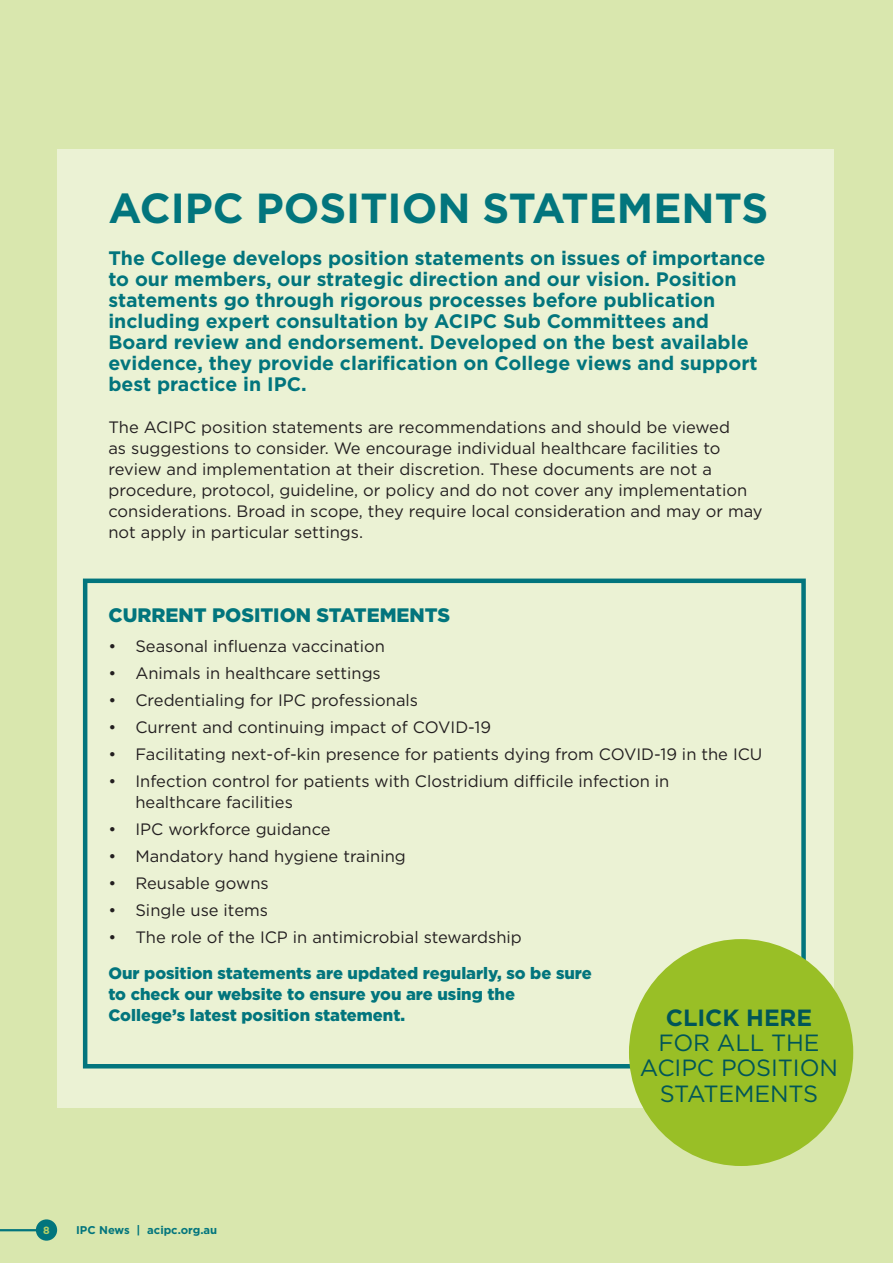
<style>
.page{position:relative;width:893px;height:1263px;background:#d9e7ae}
.page>*{position:absolute;margin:0;border:0;box-sizing:border-box;transform-origin:0 0}
.Para_Regular{font:700 42px "Gotham";color:#02757d}
.MAIN_ACIPC{font:23.4px/25.2px "Gotham";letter-spacing:-.005em;color:#005558;text-align:center}
.Para_Regular-2{font:700 19.5px/21px "Gotham";color:#02757d}
.Para_Regular-3{font:900 19.5px "Gotham";color:#02757d}
.Para_Regular-4{font:16.5px/21px "Gotham";color:#231f20}
.Para_Regular-5{font:900 16.5px/21px "Gotham";color:#02757d}
.t1{font:700 11.25px "Gotham";color:#02757d}
.t2{font:700 10.5px "Gotham";color:#b8d166}
.s1{font-weight:700}
</style>
<div class="page">
<div style="left:57px;top:149px;width:776px;height:958px;background:#ebf2d4"></div>
<div style="left:36px;top:1219px;width:21px;height:22px;background:#02757d;border-radius:50%"></div>
<hr style="left:0;top:1229px;width:39px;height:2px;background:#02757d">
<div style="left:83px;top:578px;width:723px;height:490px;border:4px solid #02757d"></div>
<div style="left:629px;top:939px;width:224px;height:227px;background:#99bf26;border-radius:50%"></div>
<p class="Para_Regular" style="left:108px;top:180px;width:661px">ACIPC POSITION STATEMENTS</p>
<p class="Para_Regular-2" style="left:108px;top:247px;width:659px">The College develops position statements on issues of importance to our members, our strategic direction and our vision. Position statements go through rigorous processes before publication including expert consultation by ACIPC Sub Committees and Board review and endorsement. Developed on the best available evidence, they provide clarification on College views and support best practice in IPC.</p>
<p class="Para_Regular-4" style="left:108px;top:416px;width:656px">The ACIPC position statements are recommendations and should be viewed<br>as suggestions to consider. We encourage individual healthcare facilities to review and implementation at their discretion. These documents are not a procedure, protocol, guideline, or policy and do not cover any implementation considerations. Broad in scope, they require local consideration and may or may not apply in particular settings.</p>
<p class="Para_Regular-3" style="left:108px;top:601px;width:343px">CURRENT POSITION STATEMENTS</p>
<p class="Para_Regular-4" style="left:108px;top:635px;width:278px">• Seasonal influenza vaccination</p>
<p class="Para_Regular-4" style="left:108px;top:662px;width:274px">• Animals in healthcare settings</p>
<p class="Para_Regular-4" style="left:108px;top:689px;width:311px">• Credentialing for IPC professionals</p>
<p class="Para_Regular-4" style="left:108px;top:716px;width:384px">• Current and continuing impact of COVID-19</p>
<p class="Para_Regular-4" style="left:108px;top:743px;width:656px">• Facilitating next-of-kin presence for patients dying from COVID-19 in the ICU</p>
<p class="Para_Regular-4" style="left:135px;top:770px;width:535px;text-indent:-27px">• Infection control for patients with Clostridium difficile infection in healthcare facilities</p>
<p class="Para_Regular-4" style="left:108px;top:818px;width:224px">• IPC workforce guidance</p>
<p class="Para_Regular-4" style="left:108px;top:845px;width:299px">• Mandatory hand hygiene training</p>
<p class="Para_Regular-4" style="left:108px;top:872px;width:162px">• Reusable gowns</p>
<p class="Para_Regular-4" style="left:108px;top:899px;width:161px">• Single use items</p>
<p class="Para_Regular-4" style="left:108px;top:926px;width:415px">• The role of the ICP in antimicrobial stewardship</p>
<p class="Para_Regular-5" style="left:108px;top:962px;width:485px">Our position statements are updated regularly, so be sure to check our website to ensure you are using the<br>College’s latest position statement.</p>
<p class="MAIN_ACIPC" style="left:640px;top:1005px;width:200px"><span class="s1">CLICK HERE<br></span>FOR ALL THE<br>ACIPC POSITION<br>STATEMENTS</p>
<p class="t2" style="left:43px;top:1223px;width:8px">8</p>
<p class="t1" style="left:76px;top:1222px;width:143px">IPC News | acipc.org.au</p>
</div>
